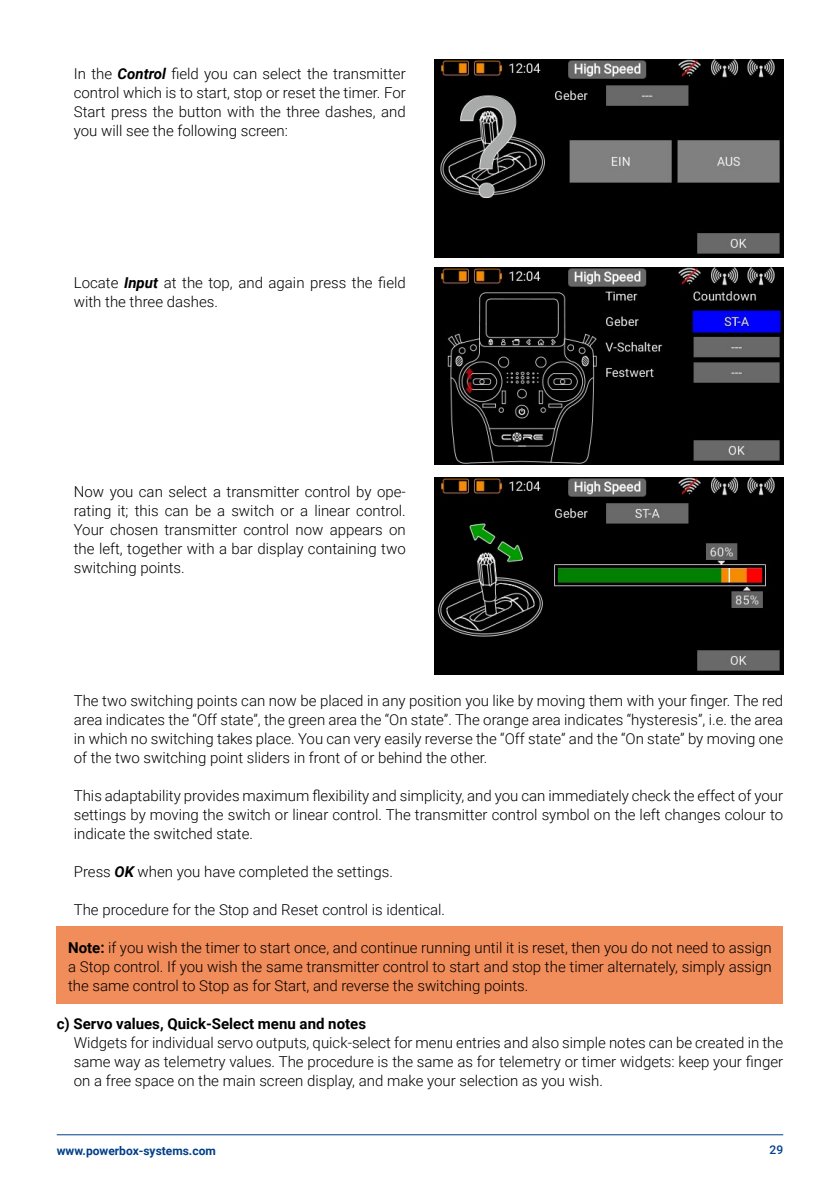
<style>
.page{position:relative;width:840px;height:1191px;background:#fff}
.page>*{position:absolute;margin:0;border:0;box-sizing:border-box;transform-origin:0 0}
.t1{font:300 15px/19px "Roboto";color:#000;text-align:justify}
.t2{font:700 15px "Roboto";color:#000}
.t3{font:700 12px "Roboto";color:#003f89}
.t4{font:500 12px "Roboto";color:#003f89}
.s1{font-weight:700;font-style:italic}
.s2{font-weight:700}
</style>
<div class="page">
<hr style="left:57px;top:1134px;width:725px;height:1px;background:#003f89">
<img style="left:434px;top:60px;width:349px;height:197px">
<img style="left:434px;top:267px;width:349px;height:198px">
<img style="left:434px;top:477px;width:348px;height:198px">
<div style="left:57px;top:926px;width:725px;height:77px;background:#f18c5b"></div>
<p class="t1" style="left:74px;top:63px;width:333px">In the <span class="s1">Control</span> field you can select the transmitter control which is to start, stop or reset the timer. For Start press the button with the three dashes, and you will see the following screen:</p>
<p class="t1" style="left:74px;top:272px;width:333px">Locate <span class="s1">Input</span> at the top, and again press the field with the three dashes.</p>
<p class="t1" style="left:74px;top:481px;width:333px">Now you can select a transmitter control by ope&shy;rating it; this can be a switch or a linear control.<br>Your chosen transmitter control now appears on the left, together with a bar display containing two switching points.</p>
<p class="t1" style="left:74px;top:690px;width:710px">The two switching points can now be placed in any position you like by moving them with your finger. The red area indicates the “Off state”, the green area the “On state”. The orange area indicates “hysteresis”, i.e. the area in which no switching takes place. You can very easily reverse the “Off state” and the “On state” by moving one of the two switching point sliders in front of or behind the other.</p>
<p class="t1" style="left:74px;top:785px;width:710px">This adaptability provides maximum flexibility and simplicity, and you can immediately check the effect of your settings by moving the switch or linear control. The transmitter control symbol on the left changes colour to indicate the switched state.</p>
<p class="t1" style="left:74px;top:861px;width:320px">Press <span class="s1">OK</span> when you have completed the settings.</p>
<p class="t1" style="left:74px;top:899px;width:372px">The procedure for the Stop and Reset control is identical.</p>
<p class="t1" style="left:68px;top:937px;width:704px"><span class="s2">Note:</span> if you wish the timer to start once, and continue running until it is reset, then you do not need to assign a Stop control. If you wish the same transmitter control to start and stop the timer alternately, simply assign the same control to Stop as for Start, and reverse the switching points.</p>
<p class="t2" style="left:57px;top:1013px;width:311px">c) Servo values, Quick-Select menu and notes</p>
<p class="t1" style="left:74px;top:1032px;width:710px">Widgets for individual servo outputs, quick-select for menu entries and also simple notes can be created in the same way as telemetry values. The procedure is the same as for telemetry or timer widgets: keep your finger on a free space on the main screen display, and make your selection as you wish.</p>
<p class="t3" style="left:57px;top:1141px;width:161px">www.powerbox-systems.com</p>
<p class="t4" style="left:769px;top:1141px;width:15px">29</p>
</div>
